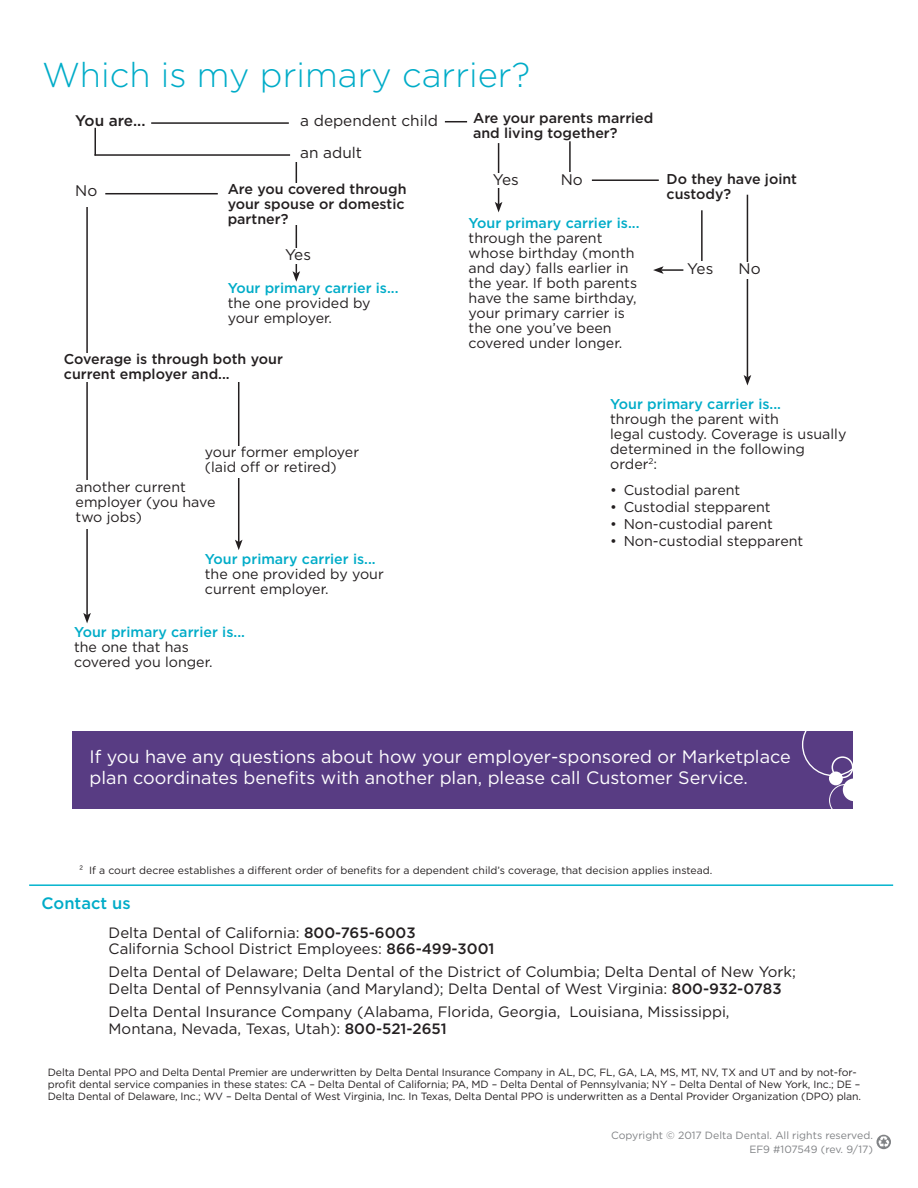
<style>
.page{position:relative;width:918px;height:1188px;background:#fff}
.page>*{position:absolute;margin:0;border:0;box-sizing:border-box;transform-origin:0 0}
.t1{font:300 34.5px "Gotham";color:#00acc8}
.Body{font:18px/21.6px "Gotham";color:#fff}
.Paragraph_Header{font:500 16.5px "Gotham";color:#00acc8}
.t2{font:15.3px "Gotham";color:#231f20}
.t3{font:500 15.3px "Gotham";letter-spacing:-.01em;color:#231f20}
.Indented_Contact_Inf{font:15px/16.5px "Gotham";color:#231f20}
.t4{font:14.25px/15px "Gotham";color:#231f20}
.t5{font:500 14.25px/15px "Gotham";color:#00acc8}
.t6{font:500 14.25px/15px "Gotham";color:#231f20}
.Footnotes_-_With_num{font:10.5px/12px "Gotham";letter-spacing:-.01em;color:#231f20}
.t7{font:10.5px "Gotham";color:#808285}
.s1{font-weight:500;color:#00acc8}
.s2{font-weight:400;color:#231f20}
.s3{font-weight:500}
</style>
<div class="page">
<hr style="left:296px;top:162px;width:1px;height:112px;background:#231f20">
<svg style="left:292px;top:271px;width:8px;height:11px"></svg>
<hr style="left:498px;top:143px;width:1px;height:61px;background:#231f20">
<svg style="left:495px;top:202px;width:7px;height:10px"></svg>
<div style="left:228px;top:183px;width:214px;height:42px;background:#fff"></div>
<div style="left:493px;top:173px;width:46px;height:14px;background:#fff"></div>
<div style="left:285px;top:248px;width:30px;height:16px;background:#fff"></div>
<hr style="left:151px;top:122px;width:138px;height:2px;background:#231f20">
<svg style="left:445px;top:121px;width:22px;height:1px"></svg>
<hr style="left:569px;top:141px;width:2px;height:46px;background:#231f20">
<div style="left:561px;top:173px;width:26px;height:16px;background:#fff"></div>
<hr style="left:592px;top:179px;width:67px;height:2px;background:#231f20">
<hr style="left:701px;top:210px;width:2px;height:66px;background:#231f20">
<hr style="left:747px;top:195px;width:1px;height:182px;background:#231f20">
<svg style="left:744px;top:375px;width:7px;height:11px"></svg>
<div style="left:739px;top:262px;width:35px;height:16px;background:#fff"></div>
<hr style="left:661px;top:269px;width:22px;height:2px;background:#231f20">
<svg style="left:653px;top:266px;width:11px;height:8px"></svg>
<div style="left:687px;top:261px;width:35px;height:17px;background:#fff"></div>
<hr style="left:238px;top:378px;width:1px;height:164px;background:#231f20">
<svg style="left:235px;top:540px;width:8px;height:10px"></svg>
<hr style="left:86px;top:207px;width:2px;height:408px;background:#231f20">
<svg style="left:83px;top:613px;width:8px;height:10px"></svg>
<div style="left:76px;top:480px;width:149px;height:49px;background:#fff"></div>
<div style="left:64px;top:353px;width:238px;height:29px;background:#fff"></div>
<hr style="left:105px;top:193px;width:113px;height:1px;background:#231f20">
<hr style="left:94px;top:154px;width:196px;height:2px;background:#231f20">
<hr style="left:94px;top:128px;width:2px;height:28px;background:#231f20">
<hr style="left:29px;top:884px;width:864px;height:2px;background:#05b4ce">
<div style="left:72px;top:731px;width:781px;height:78px;background:#583c83"></div>
<div style="left:802px;top:713px;width:63px;height:63px;border:1px solid #fff;border-radius:50%"></div>
<div style="left:832px;top:756px;width:21px;height:22px;border:2px solid #fff;border-radius:50%"></div>
<div style="left:829px;top:772px;width:14px;height:13px;background:#fff;border-radius:50%"></div>
<div style="left:843px;top:778px;width:23px;height:23px;background:#fff;border-radius:50%"></div>
<div style="left:829px;top:784px;width:33px;height:33px;border:1px solid #fff;border-radius:50%"></div>
<svg style="left:877px;top:1135px;width:14px;height:14px"></svg>
<p class="t1" style="left:42px;top:53px;width:489px">Which is my primary carrier?</p>
<p class="t3" style="left:75px;top:110px;width:72px">You are...</p>
<p class="t2" style="left:300px;top:110px;width:139px">a dependent child</p>
<p class="t2" style="left:300px;top:143px;width:63px">an adult</p>
<p class="t2" style="left:75px;top:181px;width:24px">No</p>
<p class="t6" style="left:667px;top:171px;width:132px">Do they have joint custody?</p>
<p class="t6" style="left:473px;top:111px;width:182px">Are your parents married and living together?</p>
<p class="t2" style="left:561px;top:170px;width:24px">No</p>
<p class="t2" style="left:493px;top:170px;width:28px">Yes</p>
<p class="t6" style="left:228px;top:182px;width:180px">Are you covered through your spouse or domestic partner?</p>
<p class="t4" style="left:469px;top:215px;width:172px"><span class="s1">Your primary carrier is... </span>through the parent whose birthday (month and day) falls earlier in the year. If both parents have the same birthday, your primary carrier is the one you’ve been covered under longer.</p>
<p class="t2" style="left:285px;top:245px;width:28px">Yes</p>
<p class="t5" style="left:228px;top:280px;width:172px">Your primary carrier is... <span class="s2">the one provided by</span></p>
<p class="t4" style="left:228px;top:310px;width:106px">your employer.</p>
<p class="t2" style="left:687px;top:258px;width:28px">Yes</p>
<p class="t2" style="left:739px;top:259px;width:24px">No</p>
<p class="t6" style="left:64px;top:352px;width:221px">Coverage is through both your current employer and...</p>
<p class="t4" style="left:205px;top:444px;width:156px">your former employer (laid off or retired)</p>
<p class="t4" style="left:76px;top:479px;width:112px">another current</p>
<p class="t4" style="left:76px;top:494px;width:142px">employer (you have two jobs)</p>
<p class="t5" style="left:205px;top:552px;width:180px">Your primary carrier is... <span class="s2">the one provided by your</span></p>
<p class="t4" style="left:205px;top:581px;width:125px">current employer.</p>
<p class="t5" style="left:74px;top:625px;width:172px">Your primary carrier is... <span class="s2">the one that has</span></p>
<p class="t4" style="left:74px;top:655px;width:140px">covered you longer.</p>
<p class="t5" style="left:610px;top:396px;width:172px">Your primary carrier is... <span class="s2">through the parent with</span></p>
<p class="t4" style="left:610px;top:426px;width:238px">legal custody. Coverage is usually determined in the following order<sup>2</sup>:</p>
<p class="t4" style="left:610px;top:482px;width:132px">• Custodial parent</p>
<p class="t4" style="left:610px;top:499px;width:162px">• Custodial stepparent</p>
<p class="t4" style="left:610px;top:516px;width:164px">• Non-custodial parent</p>
<p class="t4" style="left:610px;top:533px;width:195px">• Non-custodial stepparent</p>
<p class="Body" style="left:90px;top:745px;width:703px">If you have any questions about how your employer-sponsored or Marketplace plan coordinates benefits with another plan, please call Customer Service.</p>
<p class="Footnotes_-_With_num" style="left:79px;top:864px;width:635px">2 If a court decree establishes a different order of benefits for a dependent child’s coverage, that decision applies instead.</p>
<p class="Paragraph_Header" style="left:42px;top:893px;width:91px">Contact us</p>
<p class="Indented_Contact_Inf" style="left:109px;top:924px;width:387px">Delta Dental of California: <span class="s3">800-765-6003<br></span>California School District Employees: <span class="s3">866-499-3001</span></p>
<p class="Indented_Contact_Inf" style="left:109px;top:964px;width:689px">Delta Dental of Delaware; Delta Dental of the District of Columbia; Delta Dental of New York;<br>Delta Dental of Pennsylvania (and Maryland); Delta Dental of West Virginia: <span class="s3">800-932-0783</span></p>
<p class="Indented_Contact_Inf" style="left:109px;top:1003px;width:623px">Delta Dental Insurance Company (Alabama, Florida, Georgia, Louisiana, Mississippi,<br>Montana, Nevada, Texas, Utah): <span class="s3">800-521-2651</span></p>
<p class="Footnotes_-_With_num" style="left:48px;top:1066px;width:815px">Delta Dental PPO and Delta Dental Premier are underwritten by Delta Dental Insurance Company in AL, DC, FL, GA, LA, MS, MT, NV, TX and UT and by not-for&shy;profit dental service companies in these states: CA – Delta Dental of California; PA, MD – Delta Dental of Pennsylvania; NY – Delta Dental of New York, Inc.; DE –<br>Delta Dental of Delaware, Inc.; WV – Delta Dental of West Virginia, Inc. In Texas, Delta Dental PPO is underwritten as a Dental Provider Organization (DPO) plan.</p>
<p class="t7" style="left:611px;top:1128px;width:263px">Copyright © 2017 Delta Dental. All rights reserved.</p>
<p class="t7" style="left:749px;top:1143px;width:125px">EF9 #107549 (rev. 9/17)</p>
</div>
